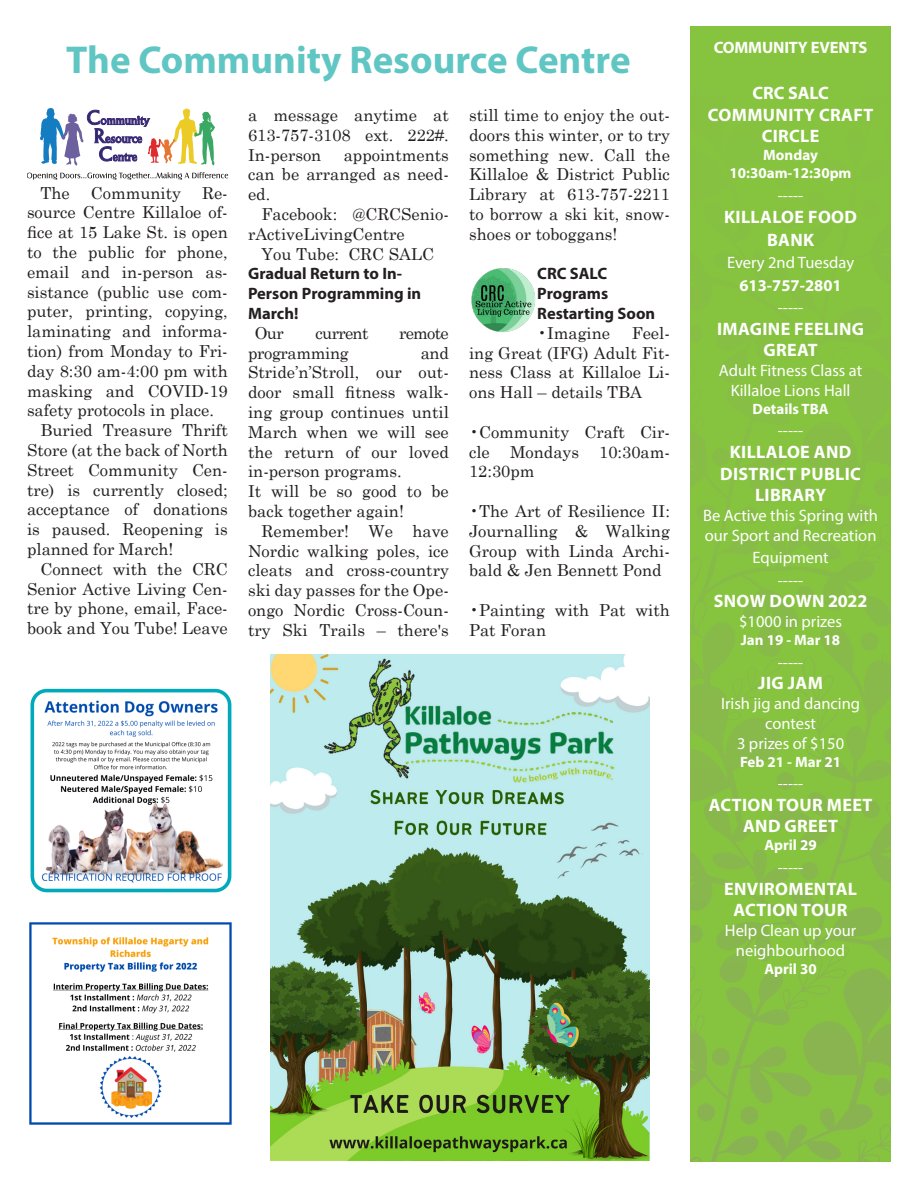
<style>
.page{position:relative;width:918px;height:1188px;background:#fff}
.page>*{position:absolute;margin:0;border:0;box-sizing:border-box;transform-origin:0 0}
.Article_Heading{font:700 39px "Myriad Pro";color:#60c6c3}
.Event_Heading{font:700 18px/21.6px "Myriad Pro";letter-spacing:.02em;color:#fff;text-align:center}
.Article_Text{font:16.5px/19.8px "Century Schoolbook";color:#231f20;text-align:justify}
.Event_Body{font:16.5px/19.8px "Myriad Pro";color:#fff;text-align:center}
.Article_inline_headi{font:700 16.5px/19.8px "Myriad Pro";color:#231f20}
.Event_Body-2{font:700 16.5px "Myriad Pro";letter-spacing:-.01em;color:#fff}
.Article_Text-2{font:16.5px "Century Schoolbook";letter-spacing:-.02em;color:#231f20}
.Article_Text-3{font:16.5px "Century Schoolbook";letter-spacing:-.04em;color:#231f20}
.Event_Date{font:700 15px "Myriad Pro";color:#fff}
</style>
<div class="page">
<div style="left:690px;top:28px;width:201px;height:297px;background:#86c43f"></div>
<div style="left:776px;top:172px;width:18px;height:18px;background:#86c141;border-radius:50%"></div>
<div style="left:860px;top:32px;width:18px;height:18px;background:#86c33f;border-radius:50%"></div>
<svg style="left:884px;top:127px;width:7px;height:104px"></svg>
<div style="left:800px;top:262px;width:18px;height:18px;background:#86c043;border-radius:50%"></div>
<div style="left:862px;top:200px;width:18px;height:18px;background:#86c142;border-radius:50%"></div>
<svg style="left:690px;top:834px;width:201px;height:91px;background:#86bf43"></svg>
<svg style="left:690px;top:925px;width:201px;height:237px;background:#86be45"></svg>
<svg style="left:690px;top:325px;width:201px;height:509px;background:#86c042"></svg>
<div style="left:800px;top:862px;width:18px;height:18px;background:#88b74d;border-radius:50%"></div>
<div style="left:862px;top:800px;width:18px;height:18px;background:#88b84c;border-radius:50%"></div>
<div style="left:740px;top:1106px;width:18px;height:18px;background:#89b351;border-radius:50%"></div>
<div style="left:697px;top:1103px;width:18px;height:18px;background:#89b351;border-radius:50%"></div>
<div style="left:712px;top:1048px;width:18px;height:18px;background:#89b450;border-radius:50%"></div>
<svg style="left:27px;top:172px;width:201px;height:8px"></svg>
<svg style="left:40px;top:108px;width:175px;height:58px"></svg>
<img style="left:471px;top:268px;width:65px;height:65px">
<img style="left:37px;top:695px;width:188px;height:188px">
<div style="left:31px;top:689px;width:200px;height:203px;border:4px solid #0ab;border-radius:14px"></div>
<img style="left:270px;top:655px;width:380px;height:506px">
<img style="left:30px;top:923px;width:202px;height:201px">
<p class="Article_Heading" style="left:66px;top:34px;width:566px">The Community Resource Centre</p>
<p class="Article_Text" style="left:40px;top:181px;width:31px">The</p>
<p class="Article_Text" style="left:91px;top:181px;width:92px">Community</p>
<p class="Article_Text" style="left:27px;top:181px;width:202px;text-indent:175px">Re&shy;source Centre Killaloe of&shy;fice at 15 Lake St. is open to the public for phone, email and in-person as&shy;sistance (public use com&shy;puter, printing, copying, laminating and informa&shy;tion) from Monday to Fri&shy;day 8:30 am-4:00 pm with masking and COVID-19 safety protocols in place.</p>
<p class="Article_Text" style="left:27px;top:419px;width:202px;text-indent:14px">Buried Treasure Thrift Store (at the back of North Street Community Cen&shy;tre) is currently closed; acceptance of donations is paused. Reopening is planned for March!</p>
<p class="Article_Text" style="left:27px;top:558px;width:202px;text-indent:14px">Connect with the CRC Senior Active Living Cen&shy;tre by phone, email, Face&shy;book and You Tube! Leave</p>
<p class="Article_Text" style="left:248px;top:104px;width:202px">a message anytime at 613-757-3108 ext. 222#.<br>In-person</p>
<p class="Article_Text" style="left:248px;top:143px;width:202px;text-indent:96px">appointments can be arranged as need&shy;ed.</p>
<p class="Article_Text" style="left:248px;top:203px;width:202px;text-indent:14px">Facebook: @CRCSenio&shy;rActiveLivingCentre</p>
<p class="Article_Text" style="left:262px;top:242px;width:174px">You Tube: CRC SALC</p>
<p class="Article_inline_headi" style="left:248px;top:263px;width:175px">Gradual Return to In-<br>Person Programming in<br>March!</p>
<p class="Article_Text" style="left:255px;top:322px;width:30px">Our</p>
<p class="Article_Text-3" style="left:316px;top:319px;width:54px">current</p>
<p class="Article_Text" style="left:399px;top:322px;width:51px">remote</p>
<p class="Article_Text-2" style="left:248px;top:339px;width:102px">programming</p>
<p class="Article_Text" style="left:248px;top:341px;width:202px;text-indent:173px">and Stride’n’Stroll, our out&shy;door small fitness walk&shy;ing group continues until March when we will see the return of our loved in-person programs.</p>
<p class="Article_Text" style="left:248px;top:480px;width:202px">It will be so good to be back together again!</p>
<p class="Article_Text" style="left:248px;top:520px;width:202px;text-indent:14px">Remember! We have Nordic walking poles, ice cleats and cross-country ski day passes for the Ope&shy;ongo Nordic Cross-Coun&shy;try Ski Trails – there's</p>
<p class="Article_Text" style="left:469px;top:104px;width:202px">still time to enjoy the out&shy;doors this winter, or to try something new. Call the Killaloe &amp; District Public Library at 613-757-2211 to borrow a ski kit, snow&shy;shoes or toboggans!</p>
<p class="Article_inline_headi" style="left:537px;top:263px;width:120px">CRC SALC<br>Programs<br>Restarting Soon</p>
<p class="Article_Text" style="left:537px;top:322px;width:74px">•Imagine</p>
<p class="Article_Text" style="left:469px;top:322px;width:202px;text-indent:163px">Feel&shy;ing Great (IFG) Adult Fit&shy;ness Class at Killaloe Li&shy;ons Hall – details TBA</p>
<p class="Article_Text" style="left:469px;top:421px;width:202px">•Community Craft Cir&shy;cle Mondays 10:30am-12:30pm</p>
<p class="Article_Text" style="left:469px;top:500px;width:202px">•The Art of Resilience II:<br>Journalling &amp; Walking Group with Linda Archi&shy;bald &amp; Jen Bennett Pond</p>
<p class="Article_Text" style="left:469px;top:599px;width:202px">•Painting with Pat with<br>Pat Foran</p>
<p class="Event_Body-2" style="left:714px;top:36px;width:155px">COMMUNITY EVENTS</p>
<p class="Event_Heading" style="left:752px;top:81px;width:78px">CRC SALC</p>
<p class="Event_Heading" style="left:708px;top:103px;width:167px">COMMUNITY CRAFT<br>CIRCLE</p>
<p class="Event_Date" style="left:763px;top:145px;width:56px">Monday</p>
<p class="Event_Date" style="left:730px;top:163px;width:123px">10:30am-12:30pm</p>
<p class="Event_Body" style="left:778px;top:185px;width:27px">-----</p>
<p class="Event_Heading" style="left:724px;top:205px;width:134px;line-height:22.5px">KILLALOE FOOD<br>BANK</p>
<p class="Event_Body" style="left:727px;top:252px;width:129px">Every 2nd Tuesday</p>
<p class="Event_Body-2" style="left:739px;top:274px;width:104px">613-757-2801</p>
<p class="Event_Body" style="left:778px;top:297px;width:27px">-----</p>
<p class="Event_Heading" style="left:717px;top:317px;width:149px">IMAGINE FEELING<br>GREAT</p>
<p class="Event_Body" style="left:719px;top:360px;width:145px">Adult Fitness Class at<br>Killaloe Lions Hall</p>
<p class="Event_Date" style="left:753px;top:399px;width:78px">Details TBA</p>
<p class="Event_Body" style="left:778px;top:421px;width:27px">-----</p>
<p class="Event_Heading" style="left:720px;top:441px;width:142px">KILLALOE AND<br>DISTRICT PUBLIC<br>LIBRARY</p>
<p class="Event_Body" style="left:703px;top:505px;width:176px;text-align:left">Be Active this Spring with our Sport and Recreation</p>
<p class="Event_Body" style="left:752px;top:548px;width:78px">Equipment</p>
<p class="Event_Body" style="left:778px;top:570px;width:27px">-----</p>
<p class="Event_Heading" style="left:714px;top:590px;width:155px">SNOW DOWN 2022</p>
<p class="Event_Body" style="left:739px;top:612px;width:104px">$1000 in prizes</p>
<p class="Event_Date" style="left:741px;top:630px;width:101px">Jan 19 - Mar 18</p>
<p class="Event_Body" style="left:778px;top:652px;width:27px">-----</p>
<p class="Event_Heading" style="left:758px;top:672px;width:66px">JIG JAM</p>
<p class="Event_Body" style="left:721px;top:693px;width:141px">Irish jig and dancing contest</p>
<p class="Event_Body" style="left:737px;top:733px;width:109px">3 prizes of $150</p>
<p class="Event_Date" style="left:740px;top:752px;width:103px">Feb 21 - Mar 21</p>
<p class="Event_Body" style="left:778px;top:774px;width:27px">-----</p>
<p class="Event_Heading" style="left:709px;top:793px;width:165px">ACTION TOUR MEET<br>AND GREET</p>
<p class="Event_Date" style="left:764px;top:836px;width:54px">April 29</p>
<p class="Event_Body" style="left:778px;top:857px;width:27px">-----</p>
<p class="Event_Heading" style="left:724px;top:877px;width:134px">ENVIROMENTAL<br>ACTION TOUR</p>
<p class="Event_Body" style="left:725px;top:920px;width:133px">Help Clean up your neighbourhood</p>
<p class="Event_Date" style="left:764px;top:959px;width:54px">April 30</p>
</div>
